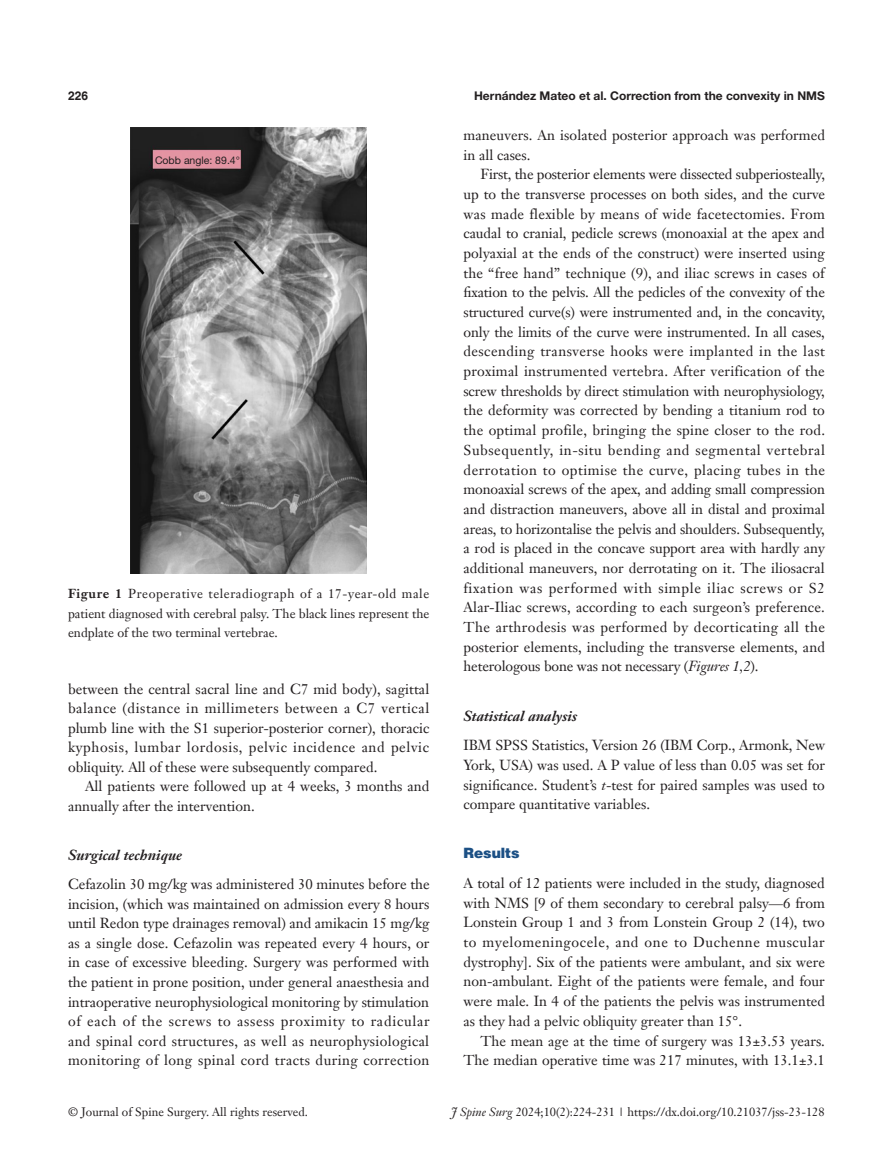
<style>
.page{position:relative;width:893px;height:1170px;background:#fff}
.page>*{position:absolute;margin:0;border:0;box-sizing:border-box;transform-origin:0 0}
.t1{font:14.25px/19.6px "Janson Text LT";color:#231f20;text-align:justify}
._2ji-6_5{font:italic 700 14.25px "Janson Text LT";color:#231f20}
._1ji-6_5{font:900 14.25px "Helvetica";color:#1c5085}
.t2{font:12.75px/19.5px "Janson Text LT";color:#231f20;text-align:justify}
.t3{font:12px "Janson Text LT";color:#231f20}
.t4{font:700 12px "Helvetica Neue LT Pro";color:#231f20}
.t5{font:700 12px "Helvetica";color:#231f20}
.t6{font:10.5px "Helvetica Neue LT Pro";color:#231f20}
.s1{font-weight:700}
.s2{font-style:italic}
</style>
<div class="page">
<img style="left:131px;top:128px;width:236px;height:445px">
<p class="t5" style="left:68px;top:88px;width:22px">226</p>
<p class="t4" style="left:474px;top:88px;width:352px">Hernández Mateo et al. Correction from the convexity in NMS</p>
<p class="t6" style="left:155px;top:153px;width:86px">Cobb angle: 89.4°</p>
<p class="t2" style="left:68px;top:583px;width:363px"><span class="s1">Figure 1</span> Preoperative teleradiograph of a 17-year-old male patient diagnosed with cerebral palsy. The black lines represent the endplate of the two terminal vertebrae.</p>
<p class="t1" style="left:68px;top:678px;width:363px">between the central sacral line and C7 mid body), sagittal balance (distance in millimeters between a C7 vertical plumb line with the S1 superior-posterior corner), thoracic kyphosis, lumbar lordosis, pelvic incidence and pelvic obliquity. All of these were subsequently compared.</p>
<p class="t1" style="left:68px;top:776px;width:363px;text-indent:17px">All patients were followed up at 4 weeks, 3 months and annually after the intervention.</p>
<p class="_2ji-6_5" style="left:68px;top:845px;width:116px">Surgical technique</p>
<p class="t1" style="left:68px;top:874px;width:363px">Cefazolin 30 mg/kg was administered 30 minutes before the incision, (which was maintained on admission every 8 hours until Redon type drainages removal) and amikacin 15 mg/kg as a single dose. Cefazolin was repeated every 4 hours, or in case of excessive bleeding. Surgery was performed with the patient in prone position, under general anaesthesia and intraoperative neurophysiological monitoring by stimulation of each of the screws to assess proximity to radicular and spinal cord structures, as well as neurophysiological monitoring of long spinal cord tracts during correction</p>
<p class="t1" style="left:463px;top:125px;width:363px">maneuvers. An isolated posterior approach was performed in all cases.</p>
<p class="t1" style="left:463px;top:164px;width:363px;text-indent:17px">First, the posterior elements were dissected subperiosteally, up to the transverse processes on both sides, and the curve was made flexible by means of wide facetectomies. From caudal to cranial, pedicle screws (monoaxial at the apex and polyaxial at the ends of the construct) were inserted using the “free hand” technique (9), and iliac screws in cases of fixation to the pelvis. All the pedicles of the convexity of the structured curve(s) were instrumented and, in the concavity, only the limits of the curve were instrumented. In all cases, descending transverse hooks were implanted in the last proximal instrumented vertebra. After verification of the screw thresholds by direct stimulation with neurophysiology, the deformity was corrected by bending a titanium rod to the optimal profile, bringing the spine closer to the rod.<br>Subsequently, in-situ bending and segmental vertebral derrotation to optimise the curve, placing tubes in the monoaxial screws of the apex, and adding small compression and distraction maneuvers, above all in distal and proximal areas, to horizontalise the pelvis and shoulders. Subsequently, a rod is placed in the concave support area with hardly any additional maneuvers, nor derrotating on it. The iliosacral fixation was performed with simple iliac screws or S2<br>Alar-Iliac screws, according to each surgeon’s preference.<br>The arthrodesis was performed by decorticating all the posterior elements, including the transverse elements, and heterologous bone was not necessary (<span class="s2">Figures 1,2</span>).</p>
<p class="_2ji-6_5" style="left:463px;top:706px;width:115px">Statistical analysis</p>
<p class="t1" style="left:463px;top:735px;width:363px">IBM SPSS Statistics, Version 26 (IBM Corp., Armonk, New York, USA) was used. A P value of less than 0.05 was set for significance. Student’s <span class="s2">t</span>-test for paired samples was used to compare quantitative variables.</p>
<p class="_1ji-6_5" style="left:463px;top:844px;width:58px">Results</p>
<p class="t1" style="left:463px;top:873px;width:363px">A total of 12 patients were included in the study, diagnosed with NMS [9 of them secondary to cerebral palsy—6 from Lonstein Group 1 and 3 from Lonstein Group 2 (14), two to myelomeningocele, and one to Duchenne muscular dystrophy]. Six of the patients were ambulant, and six were non-ambulant. Eight of the patients were female, and four were male. In 4 of the patients the pelvis was instrumented as they had a pelvic obliquity greater than 15°.</p>
<p class="t1" style="left:463px;top:1030px;width:363px;text-align:right">The mean age at the time of surgery was 13±3.53 years.<br>The median operative time was 217 minutes, with 13.1±3.1</p>
<p class="t3" style="left:68px;top:1104px;width:241px">© Journal of Spine Surgery. All rights reserved.</p>
<p class="t3" style="left:451px;top:1104px;width:375px"><span class="s2">J Spine Surg</span> 2024;10(2):224-231 | https://dx.doi.org/10.21037/jss-23-128</p>
</div>
